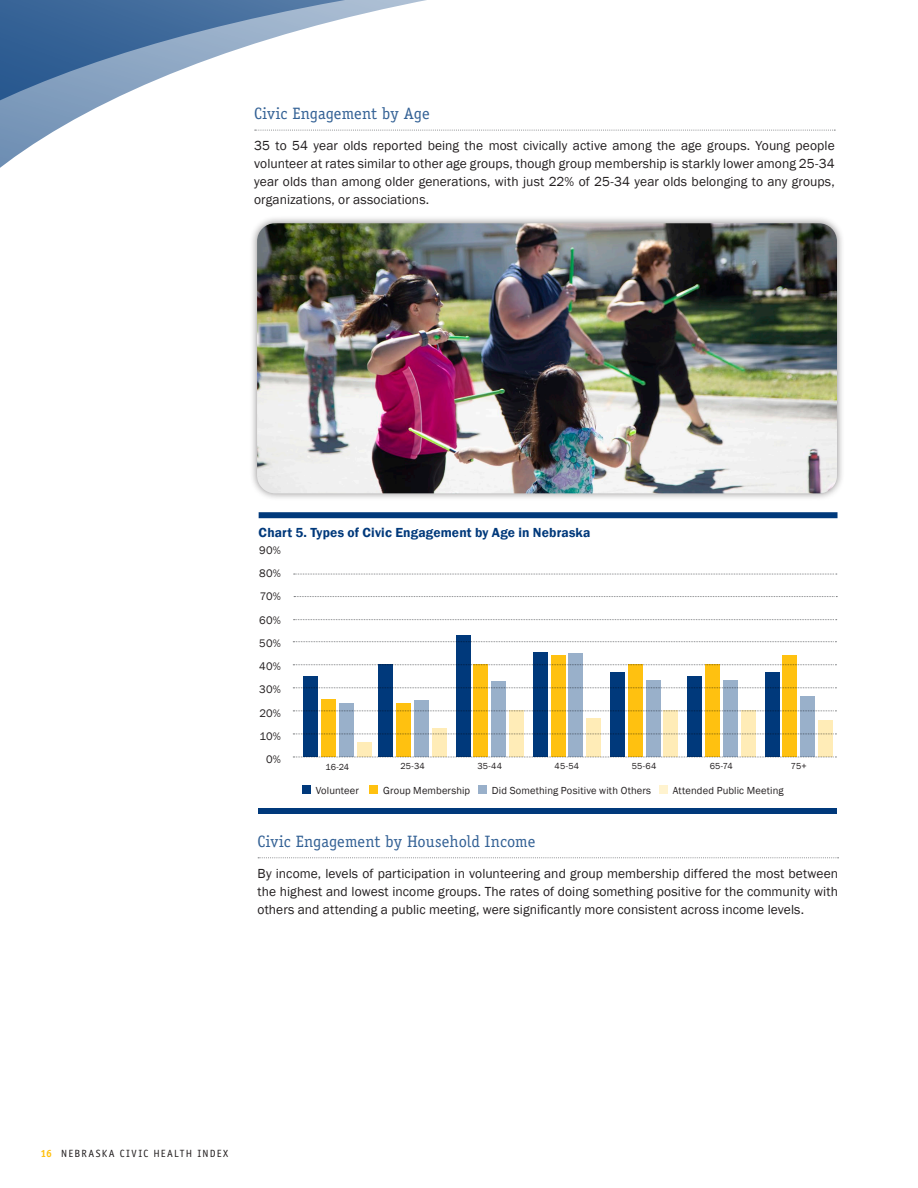
<style>
.page{position:relative;width:918px;height:1188px;background:#fff}
.page>*{position:absolute;margin:0;border:0;box-sizing:border-box;transform-origin:0 0}
.BODY_Main_Sub{font:16.5px "Officina Serif Std";color:#336195}
.Body{font:13.5px/18px "Franklin Gothic";letter-spacing:.005em;color:#231f20;text-align:justify}
.CHART_1_Title{font:600 13.5px "Franklin Gothic";letter-spacing:.01em;color:#00397b}
.CHART_Key_Demos{font:11.25px "Franklin Gothic";letter-spacing:.015em;color:#231f20}
.CHART_Body_2{font:10.5px "Franklin Gothic";letter-spacing:.015em;color:#231f20}
.t1{font:10.5px "Officina Sans";letter-spacing:.115em;color:#231f20}
.CHART_Key_Demos-2{font:9px "Franklin Gothic";letter-spacing:.02em;color:#231f20}
.s1{font-weight:700;color:#ffc110}
</style>
<div class="page">
<svg style="left:0;top:0;width:836px;height:168px"></svg>
<svg style="left:255px;top:130px;width:580px;height:1px"></svg>
<div style="left:249px;top:215px;width:596px;height:287px;background:#231f20;opacity:.55"></div>
<img style="left:257px;top:223px;width:580px;height:270px">
<svg style="left:258px;top:857px;width:581px;height:1px"></svg>
<svg style="left:293px;top:641px;width:543px;height:1px"></svg>
<svg style="left:293px;top:664px;width:543px;height:1px"></svg>
<svg style="left:293px;top:687px;width:543px;height:1px"></svg>
<div style="left:259px;top:512px;width:579px;height:6px;background:#00397b"></div>
<svg style="left:293px;top:734px;width:543px;height:1px"></svg>
<svg style="left:293px;top:711px;width:543px;height:1px"></svg>
<svg style="left:293px;top:757px;width:543px;height:1px"></svg>
<div style="left:258px;top:808px;width:579px;height:6px;background:#00397b"></div>
<div style="left:303px;top:677px;width:15px;height:80px;background:#00397b"></div>
<svg style="left:294px;top:619px;width:543px;height:1px"></svg>
<svg style="left:294px;top:596px;width:543px;height:1px"></svg>
<div style="left:339px;top:704px;width:15px;height:53px;background:#99b0ca"></div>
<div style="left:321px;top:699px;width:15px;height:58px;background:#ffc110"></div>
<div style="left:302px;top:785px;width:9px;height:9px;background:#00397b"></div>
<div style="left:370px;top:785px;width:8px;height:9px;background:#ffc110"></div>
<div style="left:478px;top:785px;width:9px;height:9px;background:#99b0ca"></div>
<div style="left:659px;top:785px;width:9px;height:9px;background:#fff3cf"></div>
<svg style="left:294px;top:574px;width:543px;height:1px"></svg>
<div style="left:357px;top:742px;width:15px;height:15px;background:#ffecb7"></div>
<div style="left:432px;top:729px;width:15px;height:28px;background:#ffecb7"></div>
<div style="left:509px;top:711px;width:15px;height:46px;background:#ffecb7"></div>
<div style="left:586px;top:719px;width:15px;height:38px;background:#ffecb7"></div>
<div style="left:664px;top:711px;width:14px;height:46px;background:#ffecb7"></div>
<div style="left:741px;top:711px;width:15px;height:46px;background:#ffecb7"></div>
<div style="left:818px;top:721px;width:15px;height:36px;background:#ffecb7"></div>
<div style="left:379px;top:665px;width:14px;height:92px;background:#00397b"></div>
<div style="left:456px;top:636px;width:14px;height:121px;background:#00397b"></div>
<div style="left:533px;top:652px;width:15px;height:105px;background:#00397b"></div>
<div style="left:610px;top:673px;width:15px;height:84px;background:#00397b"></div>
<div style="left:687px;top:676px;width:15px;height:81px;background:#00397b"></div>
<div style="left:765px;top:673px;width:14px;height:84px;background:#00397b"></div>
<div style="left:414px;top:700px;width:15px;height:57px;background:#99b0ca"></div>
<div style="left:491px;top:681px;width:15px;height:76px;background:#99b0ca"></div>
<div style="left:568px;top:653px;width:15px;height:104px;background:#99b0ca"></div>
<div style="left:646px;top:681px;width:15px;height:76px;background:#99b0ca"></div>
<div style="left:723px;top:681px;width:15px;height:76px;background:#99b0ca"></div>
<div style="left:800px;top:697px;width:15px;height:60px;background:#99b0ca"></div>
<div style="left:396px;top:703px;width:15px;height:54px;background:#ffc110"></div>
<div style="left:474px;top:665px;width:14px;height:92px;background:#ffc110"></div>
<div style="left:551px;top:656px;width:14px;height:101px;background:#ffc110"></div>
<div style="left:628px;top:665px;width:15px;height:92px;background:#ffc110"></div>
<div style="left:705px;top:665px;width:15px;height:92px;background:#ffc110"></div>
<div style="left:783px;top:656px;width:14px;height:101px;background:#ffc110"></div>
<p class="BODY_Main_Sub" style="left:254px;top:104px;width:177px">Civic Engagement by Age</p>
<p class="Body" style="left:254px;top:137px;width:582px">35 to 54 year olds reported being the most civically active among the age groups. Young people volunteer at rates similar to other age groups, though group membership is starkly lower among 25-34 year olds than among older generations, with just 22% of 25-34 year olds belonging to any groups, organizations, or associations.</p>
<p class="CHART_1_Title" style="left:259px;top:524px;width:333px">Chart 5. Types of Civic Engagement by Age in Nebraska</p>
<p class="CHART_Key_Demos" style="left:259px;top:543px;width:23px">90%</p>
<p class="CHART_Key_Demos" style="left:259px;top:566px;width:23px">80%</p>
<p class="CHART_Key_Demos" style="left:260px;top:590px;width:23px">70%</p>
<p class="CHART_Key_Demos" style="left:259px;top:613px;width:23px">60%</p>
<p class="CHART_Key_Demos" style="left:259px;top:636px;width:23px">50%</p>
<p class="CHART_Key_Demos" style="left:259px;top:659px;width:23px">40%</p>
<p class="CHART_Key_Demos" style="left:259px;top:683px;width:23px">30%</p>
<p class="CHART_Key_Demos" style="left:259px;top:706px;width:23px">20%</p>
<p class="CHART_Key_Demos" style="left:260px;top:729px;width:23px">10%</p>
<p class="CHART_Key_Demos" style="left:266px;top:752px;width:16px">0%</p>
<p class="CHART_Key_Demos-2" style="left:400px;top:761px;width:26px">25-34</p>
<p class="CHART_Key_Demos-2" style="left:477px;top:761px;width:26px">35-44</p>
<p class="CHART_Key_Demos-2" style="left:555px;top:761px;width:26px">45-54</p>
<p class="CHART_Key_Demos-2" style="left:632px;top:761px;width:26px">55-64</p>
<p class="CHART_Key_Demos-2" style="left:710px;top:761px;width:25px">65-74</p>
<p class="CHART_Key_Demos-2" style="left:791px;top:761px;width:17px">75+</p>
<p class="CHART_Key_Demos-2" style="left:325px;top:761px;width:25px">16-24</p>
<p class="CHART_Body_2" style="left:316px;top:784px;width:45px">Volunteer</p>
<p class="CHART_Body_2" style="left:383px;top:784px;width:89px">Group Membership</p>
<p class="CHART_Body_2" style="left:492px;top:784px;width:161px">Did Something Positive with Others</p>
<p class="CHART_Body_2" style="left:673px;top:784px;width:112px">Attended Public Meeting</p>
<p class="BODY_Main_Sub" style="left:258px;top:831px;width:279px">Civic Engagement by Household Income</p>
<p class="Body" style="left:258px;top:865px;width:582px">By income, levels of participation in volunteering and group membership differed the most between the highest and lowest income groups. The rates of doing something positive for the community with others and attending a public meeting, were significantly more consistent across income levels.</p>
<p class="t1" style="left:40px;top:1148px;width:189px"><span class="s1">16</span> NEBRASKA CIVIC HEALTH INDEX</p>
</div>
